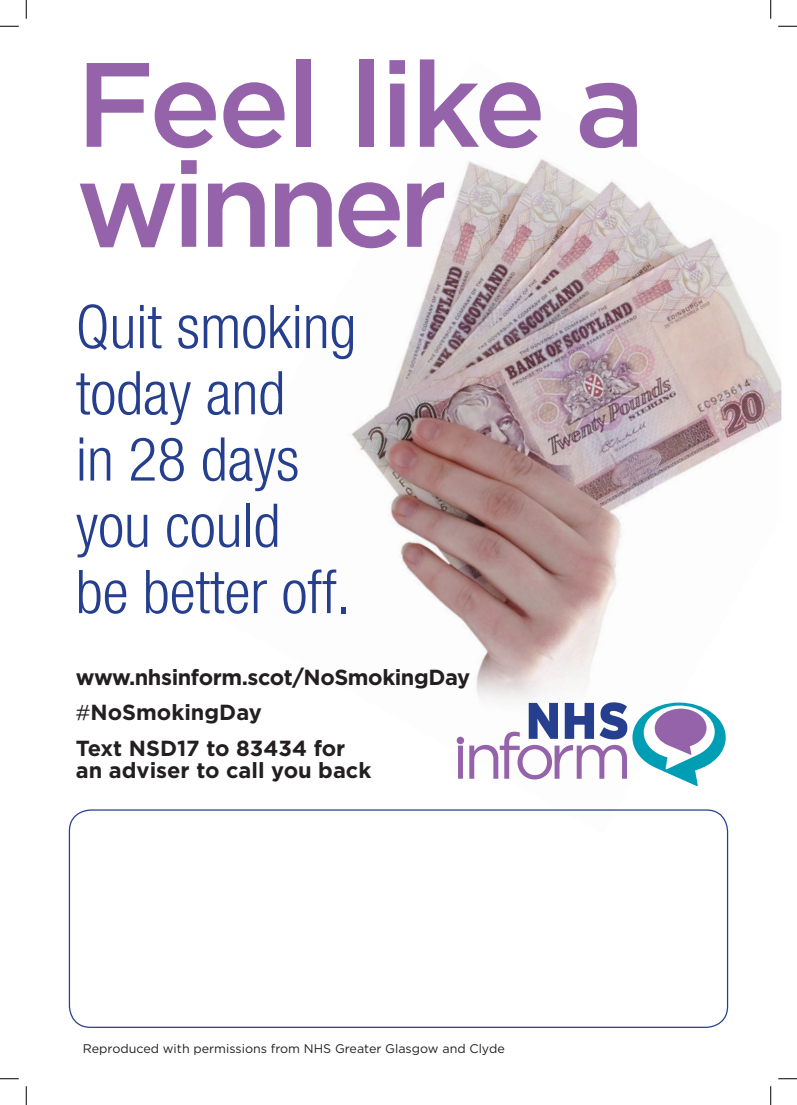
<style>
.page{position:relative;width:797px;height:1105px;background:#fff}
.page>*{position:absolute;margin:0;border:0;box-sizing:border-box;transform-origin:0 0}
.t1{font:500 119.62px/100px "Gotham";letter-spacing:-.055em;color:#9563aa}
.t2{font:300 condensed 60.38px/66.2px "Helvetica Neue";color:#253f8e}
.t3{font:700 21.88px/21.9px "Gotham";color:#231f20}
.t4{font:700 21.88px "Gotham";letter-spacing:-.02em;color:#231f20}
.t5{font:12.5px "Gotham";color:#231f20}
.s1{font-family:"Dialog";font-weight:300}
</style>
<div class="page">
<img style="left:351px;top:159px;width:430px;height:675px">
<svg style="left:458px;top:702px;width:267px;height:83px"></svg>
<div style="left:69px;top:809px;width:659px;height:219px;border:1px solid #253f8e;border-radius:21px"></div>
<svg style="left:0;top:25px;width:19px;height:2px"></svg>
<svg style="left:778px;top:25px;width:19px;height:2px"></svg>
<svg style="left:0;top:1078px;width:19px;height:1px"></svg>
<svg style="left:778px;top:1078px;width:19px;height:1px"></svg>
<svg style="left:25px;top:0;width:2px;height:19px"></svg>
<svg style="left:25px;top:1086px;width:2px;height:19px"></svg>
<svg style="left:770px;top:0;width:1px;height:19px"></svg>
<svg style="left:770px;top:1086px;width:1px;height:19px"></svg>
<p class="t1" style="left:76px;top:54px;width:571px">Feel like a winner</p>
<p class="t2" style="left:76px;top:293px;width:282px">Quit smoking today and<br>in 28 days you could<br>be better off.</p>
<p class="t4" style="left:76px;top:664px;width:396px">www.nhsinform.scot/NoSmokingDay</p>
<p class="t3" style="left:76px;top:702px;width:187px"><span class="s1">#</span>NoSmokingDay</p>
<p class="t3" style="left:76px;top:737px;width:297px">Text NSD17 to 83434 for an adviser to call you back</p>
<p class="t5" style="left:83px;top:1041px;width:423px">Reproduced with permissions from NHS Greater Glasgow and Clyde</p>
</div>
